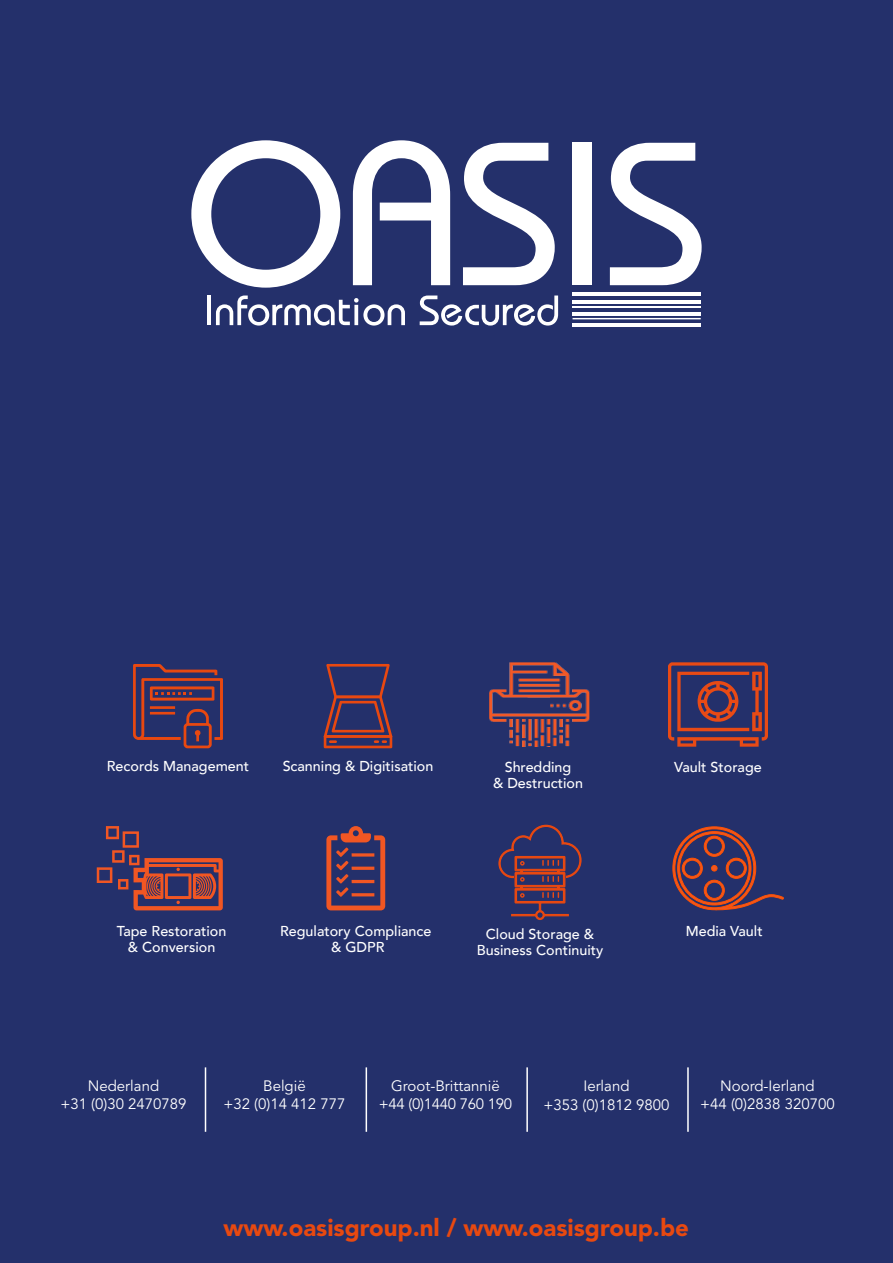
<style>
.page{position:relative;width:893px;height:1263px;background:#24306b}
.page>*{position:absolute;margin:0;border:0;box-sizing:border-box;transform-origin:0 0}
.t1{font:900 24px "Avenir LT Std";color:#e84910}
.t2{font:15px/18px "Avenir LT Std";color:#fff;text-align:center}
.t3{font:15px/18.9px "Avenir LT Pro";color:#fff;text-align:center}
.t4{font:500 14.25px/15.9px "Avenir";color:#fff;text-align:center}
</style>
<div class="page">
<hr style="left:205px;top:1067px;width:1px;height:65px;background:#fff">
<hr style="left:366px;top:1067px;width:1px;height:65px;background:#fff">
<hr style="left:526px;top:1067px;width:2px;height:65px;background:#fff">
<hr style="left:687px;top:1067px;width:2px;height:65px;background:#fff">
<svg style="left:133px;top:664px;width:90px;height:84px"></svg>
<svg style="left:324px;top:664px;width:68px;height:84px"></svg>
<img style="left:490px;top:662px;width:99px;height:85px">
<svg style="left:668px;top:662px;width:100px;height:85px"></svg>
<svg style="left:97px;top:826px;width:126px;height:84px"></svg>
<svg style="left:326px;top:826px;width:59px;height:84px"></svg>
<svg style="left:498px;top:824px;width:84px;height:96px"></svg>
<svg style="left:672px;top:826px;width:112px;height:84px"></svg>
<svg style="left:191px;top:140px;width:149px;height:148px"></svg>
<svg style="left:353px;top:140px;width:97px;height:145px"></svg>
<svg style="left:463px;top:143px;width:92px;height:142px"></svg>
<div style="left:573px;top:143px;width:19px;height:142px;background:#fff"></div>
<svg style="left:610px;top:143px;width:92px;height:142px"></svg>
<hr style="left:207px;top:295px;width:4px;height:30px;background:#fff">
<svg style="left:216px;top:295px;width:189px;height:31px"></svg>
<svg style="left:420px;top:295px;width:138px;height:31px"></svg>
<hr style="left:572px;top:293px;width:129px;height:3px;background:#fff">
<hr style="left:572px;top:300px;width:129px;height:3px;background:#fff">
<hr style="left:572px;top:307px;width:129px;height:1px;background:#fff">
<hr style="left:572px;top:312px;width:129px;height:3px;background:#fff">
<hr style="left:572px;top:318px;width:129px;height:1px;background:#fff">
<hr style="left:572px;top:324px;width:129px;height:3px;background:#fff">
<p class="t4" style="left:107px;top:759px;width:144px">Records Management</p>
<p class="t4" style="left:283px;top:759px;width:152px">Scanning &amp; Digitisation</p>
<p class="t4" style="left:493px;top:761px;width:91px">Shredding<br>&amp; Destruction</p>
<p class="t4" style="left:674px;top:761px;width:89px">Vault Storage</p>
<p class="t4" style="left:117px;top:925px;width:111px">Tape Restoration &amp; Conversion</p>
<p class="t4" style="left:280px;top:925px;width:153px">Regulatory Compliance &amp; GDPR</p>
<p class="t4" style="left:477px;top:928px;width:128px">Cloud Storage &amp;<br>Business Continuity</p>
<p class="t4" style="left:686px;top:925px;width:78px">Media Vault</p>
<p class="t2" style="left:60px;top:1078px;width:128px">Nederland<br>+31 (0)30 2470789</p>
<p class="t2" style="left:223px;top:1078px;width:124px">België<br>+32 (0)14 412 777</p>
<p class="t2" style="left:379px;top:1078px;width:135px">Groot-Brittannië +44 (0)1440 760 190</p>
<p class="t3" style="left:543px;top:1077px;width:128px">Ierland<br>+353 (0)1812 9800</p>
<p class="t3" style="left:700px;top:1078px;width:136px;line-height:18px">Noord-Ierland<br>+44 (0)2838 320700</p>
<h1 class="t1" style="left:223px;top:1218px;width:467px">www.oasisgroup.nl / www.oasisgroup.be</h1>
</div>
